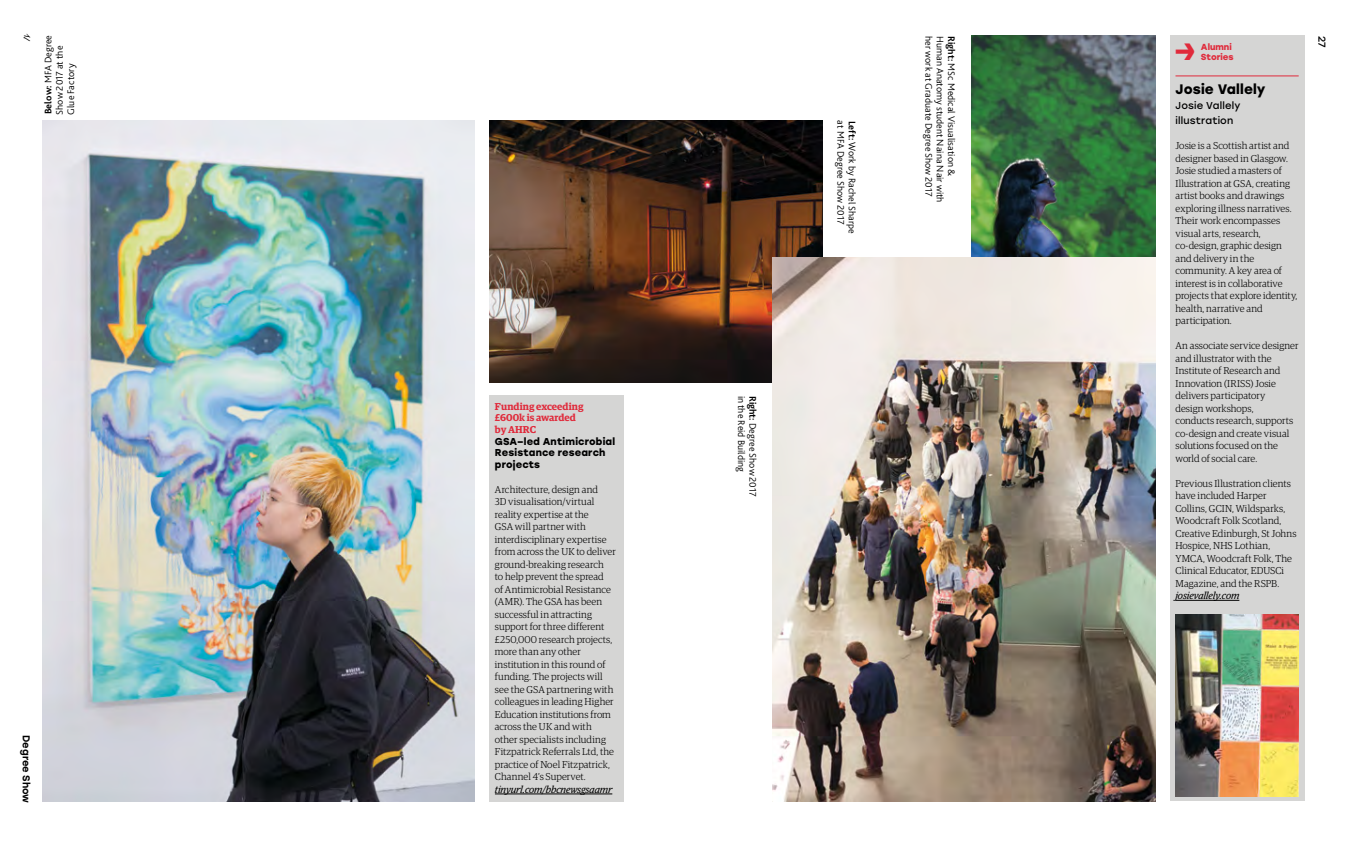
<style>
.page{position:relative;width:1347px;height:851px;background:#fff}
.page>*{position:absolute;margin:0;border:0;box-sizing:border-box;transform-origin:0 0}
.t1{font:19.62px "Hothouse";color:#e02a3b}
.t2{font:700 13.75px "Stolzl";letter-spacing:.005em;color:#000}
.t3{font:300 10px/12.5px "Guardian Egyp";letter-spacing:.005em;color:#000}
.t4{font:300 10px/11.2px "Bliss 2";color:#000}
.t5{font:700 10px/11.2px "Stolzl";letter-spacing:.015em;color:#000}
.t6{font:italic 10px "Guardian Egyp";letter-spacing:-.01em;color:#000}
.t7{font:600 10px/11.2px "Guardian Egyp";color:#e02a3b}
.t8{font:10px/15px "Stolzl";letter-spacing:.015em;color:#000}
.t9{font:500 10px "Stolzl";letter-spacing:-.005em;color:#000}
.t10{font:10px "Schneid Handwriting";color:#000}
.t11{font:700 8.75px/10px "Stolzl";color:#e02a3b}
.s1{font-weight:700}
</style>
<div class="page">
<div style="left:1169px;top:35px;width:135px;height:766px;background:#d5d5d4"></div>
<hr style="left:1175px;top:76px;width:123px;height:1px;background:#e02a3b">
<hr style="left:1175px;top:600px;width:64px;height:1px;background:#000">
<img style="left:1175px;top:614px;width:123px;height:182px">
<img style="left:43px;top:121px;width:432px;height:680px">
<img style="left:489px;top:121px;width:333px;height:262px">
<img style="left:971px;top:35px;width:184px;height:222px">
<img style="left:772px;top:257px;width:383px;height:544px">
<div style="left:489px;top:395px;width:135px;height:406px;background:#d5d5d4"></div>
<hr style="left:495px;top:793px;width:117px;height:1px;background:#000">
<p class="t10" style="left:35px;top:33px;width:9px;rotate:90deg">1/</p>
<p class="t8" style="left:1329px;top:36px;width:13px;rotate:90deg">27</p>
<h2 class="t2" style="left:1175px;top:79px;width:92px">Josie Vallely</h2>
<p class="t8" style="left:1175px;top:97px;width:66px">Josie Vallely illustration</p>
<p class="t3" style="left:1175px;top:139px;width:123px">Josie is a Scottish artist and designer based in Glasgow.<br>Josie studied a masters of<br>Illustration at GSA, creating artist books and drawings exploring illness narratives.<br>Their work encompasses visual arts, research, co-design, graphic design and delivery in the community. A key area of interest is in collaborative projects that explore identity, health, narrative and participation.</p>
<p class="t3" style="left:1175px;top:339px;width:125px">An associate service designer and illustrator with the<br>Institute of Research and<br>Innovation (IRISS) Josie delivers participatory<br>design workshops,<br>conducts research, supports co-design and create visual solutions focused on the world of social care.</p>
<p class="t3" style="left:1175px;top:476px;width:123px">Previous Illustration clients have included Harper<br>Collins, GCIN, Wildsparks,<br>Woodcraft Folk Scotland,<br>Creative Edinburgh, St Johns<br>Hospice, NHS Lothian,<br>YMCA, Woodcraft Folk, The<br>Clinical Educator, EDUSCi<br>Magazine, and the RSPB.</p>
<p class="t6" style="left:1175px;top:589px;width:65px">josievallely.com</p>
<p class="t4" style="left:42px;top:115px;width:81px;rotate:-90deg"><span class="s1">Below:</span> MFA Degree<br>Show 2017 at the<br>Glue Factory</p>
<p class="t4" style="left:957px;top:36px;width:141px;rotate:90deg"><span class="s1">Right:</span> MSc Medical Visualisation &amp;</p>
<p class="t4" style="left:934px;top:36px;width:162px;rotate:90deg">her work at Graduate Degree Show 2017</p>
<p class="t4" style="left:946px;top:36px;width:168px;rotate:90deg">Human Anatomy student Naina Nair with</p>
<h1 class="t1" style="left:1175px;top:40px;width:21px">&gt;</h1>
<p class="t11" style="left:1200px;top:41px;width:34px">Alumni<br>Stories</p>
<p class="t4" style="left:858px;top:120px;width:115px;rotate:90deg"><span class="s1">Left:</span> Work by Rachel Sharpe at MFA Degree Show 2017</p>
<p class="t4" style="left:758px;top:395px;width:103px;rotate:90deg"><span class="s1">Right:</span> Degree Show 2017 in the Reid Building</p>
<p class="t7" style="left:495px;top:400px;width:90px">Funding exceeding £600k is awarded by AHRC</p>
<p class="t5" style="left:495px;top:435px;width:122px">GSA–led Antimicrobial<br>Resistance research projects</p>
<p class="t3" style="left:495px;top:482px;width:122px">Architecture, design and<br>3D visualisation/virtual reality expertise at the<br>GSA will partner with interdisciplinary expertise from across the UK to deliver ground-breaking research<br>to help prevent the spread<br>of Antimicrobial Resistance (AMR). The GSA has been successful in attracting support for three different £250,000 research projects, more than any other institution in this round of funding. The projects will see the GSA partnering with colleagues in leading Higher<br>Education institutions from across the UK and with other specialists including<br>Fitzpatrick Referrals Ltd, the practice of Noel Fitzpatrick,<br>Channel 4’s Supervet.</p>
<p class="t6" style="left:495px;top:782px;width:119px">tinyurl.com/bbcnewsgsaamr</p>
<p class="t9" style="left:34px;top:735px;width:70px;rotate:90deg">Degree Show</p>
</div>
